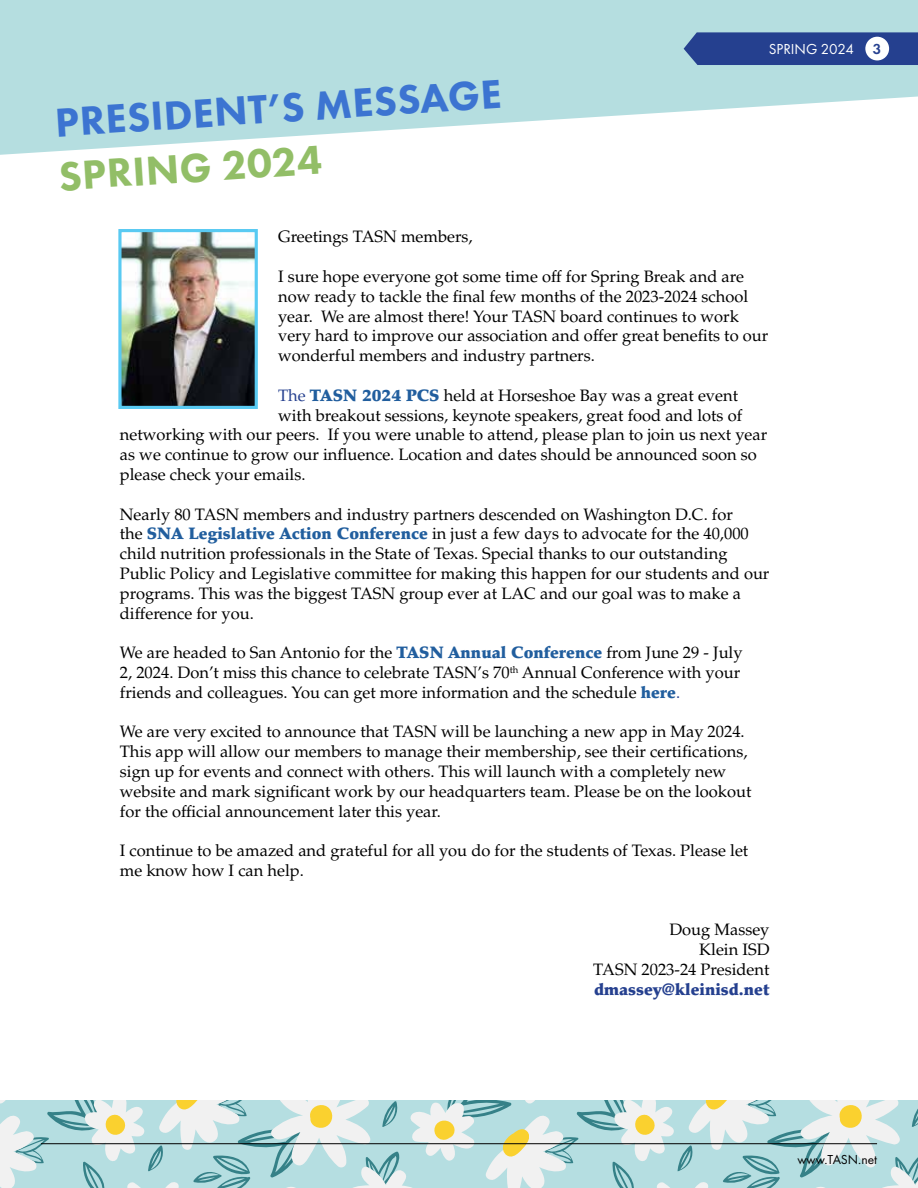
<style>
.page{position:relative;width:918px;height:1188px;background:#fff}
.page>*{position:absolute;margin:0;border:0;box-sizing:border-box;transform-origin:0 0}
.t1{font:800 42px "Futura PT";color:#3c74d1}
.t2{font:800 42px "Futura PT";color:#92be67}
.t3{font:16.5px/19.8px "Palatino LT Std";color:#000}
.t4{font:900 16.5px "Palatino LT Std";color:#25408f}
.t5{font:15px "Futura PT";color:#fff}
.t6{font:600 15px "Futura PT";color:#25408f}
.t7{font:13.5px "Futura PT";color:#000}
.s1{color:#25408f}
.s2{font-weight:900;color:#215e9e}
</style>
<div class="page">
<svg style="left:0;top:0;width:918px;height:155px;fill:#b5dee0"></svg>
<div style="left:684px;top:32px;width:234px;height:33px;background:#25408f"></div>
<div style="left:865px;top:37px;width:24px;height:23px;background:#fff;border-radius:50%"></div>
<svg style="left:0;top:1101px;width:918px;height:87px;fill:#b5dee1"></svg>
<img style="left:122px;top:233px;width:132px;height:172px">
<div style="left:118px;top:229px;width:140px;height:180px;border:3px solid #59caf2"></div>
<hr style="left:41px;top:1143px;width:836px;height:1px;background:#000">
<h1 class="t1" style="left:54px;top:97px;width:449px;rotate:-4deg">PRESIDENT’S MESSAGE</h1>
<h1 class="t2" style="left:57px;top:151px;width:265px;rotate:-4deg">SPRING 2024</h1>
<p class="t5" style="left:769px;top:40px;width:87px">SPRING 2024</p>
<p class="t6" style="left:873px;top:39px;width:10px">3</p>
<p class="t3" style="left:278px;top:227px;width:196px">Greetings TASN members,</p>
<p class="t3" style="left:278px;top:267px;width:492px">I sure hope everyone got some time off for Spring Break and are now ready to tackle the final few months of the 2023-2024 school year. We are almost there! Your TASN board continues to work very hard to improve our association and offer great benefits to our wonderful members and industry partners.</p>
<p class="t3" style="left:278px;top:386px;width:462px"><span class="s1">The</span> <span class="s2">TASN 2024 PCS</span> held at Horseshoe Bay was a great event</p>
<p class="t3" style="left:278px;top:405px;width:466px">with breakout sessions, keynote speakers, great food and lots of</p>
<p class="t3" style="left:120px;top:425px;width:649px">networking with our peers. If you were unable to attend, please plan to join us next year</p>
<p class="t3" style="left:120px;top:445px;width:638px">as we continue to grow our influence. Location and dates should be announced soon so</p>
<p class="t3" style="left:120px;top:465px;width:187px">please check your emails.</p>
<p class="t3" style="left:120px;top:504px;width:651px">Nearly 80 TASN members and industry partners descended on Washington D.C. for<br>the <span class="s2">SNA Legislative Action Conference</span> in just a few days to advocate for the 40,000 child nutrition professionals in the State of Texas. Special thanks to our outstanding Public Policy and Legislative committee for making this happen for our students and our programs. This was the biggest TASN group ever at LAC and our goal was to make a difference for you.</p>
<p class="t3" style="left:120px;top:643px;width:624px">We are headed to San Antonio for the <span class="s2">TASN Annual Conference</span> from June 29 - July<br>2, 2024. Don’t miss this chance to celebrate TASN’s 70<sup>th</sup> Annual Conference with your friends and colleagues. You can get more information and the schedule <span class="s2">here</span><span class="s1">.</span></p>
<p class="t3" style="left:120px;top:722px;width:633px">We are very excited to announce that TASN will be launching a new app in May 2024.<br>This app will allow our members to manage their membership, see their certifications, sign up for events and connect with others. This will launch with a completely new website and mark significant work by our headquarters team. Please be on the lookout for the official announcement later this year.</p>
<p class="t3" style="left:120px;top:841px;width:630px">I continue to be amazed and grateful for all you do for the students of Texas. Please let me know how I can help.</p>
<p class="t3" style="left:593px;top:920px;width:178px;text-align:right">Doug Massey<br>Klein ISD<br>TASN 2023-24 President</p>
<p class="t4" style="left:594px;top:979px;width:177px">dmassey@kleinisd.net</p>
<p class="t7" style="left:797px;top:1151px;width:81px">www.TASN.net</p>
</div>
